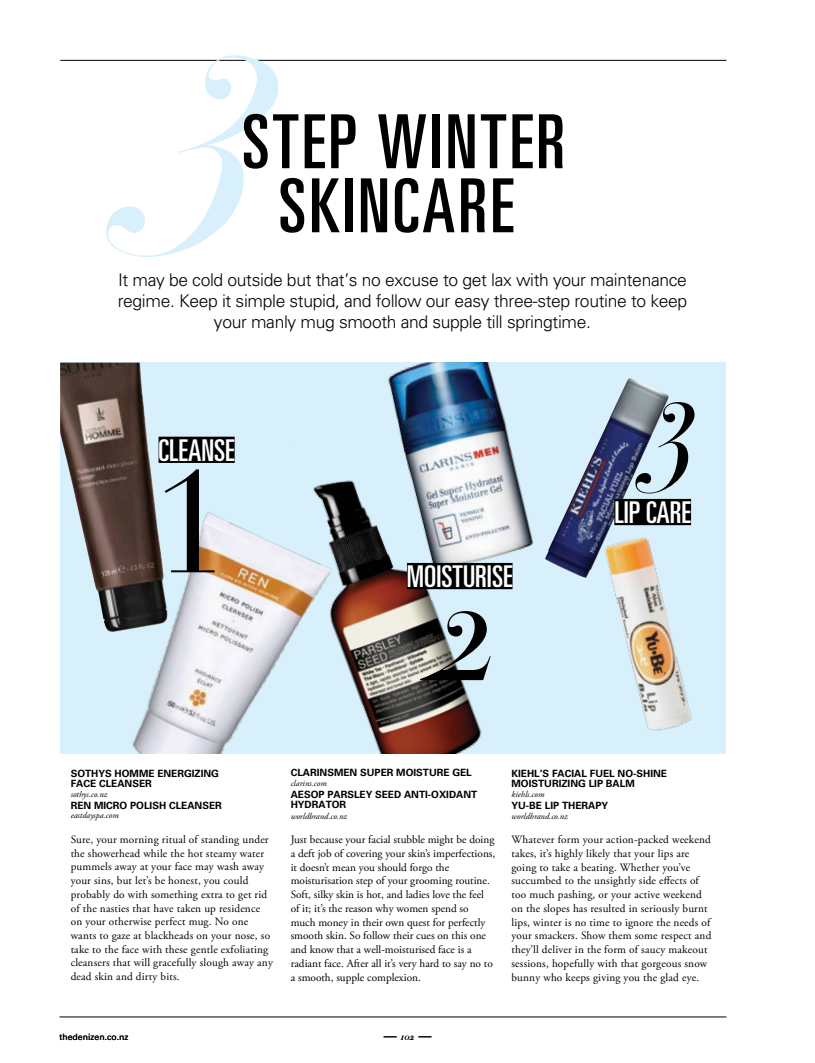
<style>
.page{position:relative;width:815px;height:1063px;background:#fff}
.page>*{position:absolute;margin:0;border:0;box-sizing:border-box;transform-origin:0 0}
.t1{font:italic 300 158.75px "HTF Didot L64";color:#000}
.t2{font:141.5px "Didot";color:#000}
.t3{font:italic 300 126.62px "HTF Didot L64";color:#000}
.t4{font:ultra-condensed 74.62px/64px "Univers";letter-spacing:.04em;color:#000;text-align:center}
.t5{font:ultra-condensed 30px "Univers";color:#fff}
.t6{font:300 17.5px/21.2px "Univers";letter-spacing:-.02em;color:#000;text-align:center}
.t7{font:11.25px/13.8px "Adobe Garamond Pro";letter-spacing:.015em;color:#000}
.t8{font:700 10px/10px "Univers";color:#000}
.t9{font:italic 300 10px "HTF Didot L06";color:#000}
.t10{font:italic 8.75px "Adobe Garamond Pro";color:#000}
.t11{font:8.75px "Univers";color:#000}
</style>
<div class="page">
<hr style="left:60px;top:60px;width:666px;height:1px;background:#000">
<hr style="left:60px;top:1017px;width:666px;height:1px;background:#000">
<div style="left:60px;top:363px;width:666px;height:391px;background:#d7f0fc"></div>
<img style="left:60px;top:363px;width:108px;height:121px">
<img style="left:582px;top:378px;width:87px;height:100px">
<img style="left:241px;top:362px;width:333px;height:392px">
<img style="left:373px;top:362px;width:171px;height:220px">
<img style="left:72px;top:484px;width:301px;height:270px">
<svg style="left:384px;top:1037px;width:13px;height:1px"></svg>
<svg style="left:418px;top:1037px;width:13px;height:1px"></svg>
<div style="left:159px;top:437px;width:76px;height:26px;background:#000"></div>
<div style="left:407px;top:563px;width:106px;height:26px;background:#000"></div>
<img style="left:532px;top:478px;width:160px;height:276px">
<svg style="left:102px;top:59px;width:182px;height:2px"></svg>
<h3 class="t4" style="left:242px;top:109px;width:325px">STEP WINTER<br>SKINCARE</h3>
<h3 class="t6" style="left:118px;top:269px;width:571px">It may be cold outside but that’s no excuse to get lax with your maintenance regime. Keep it simple stupid, and follow our easy three-step routine to keep your manly mug smooth and supple till springtime.</h3>
<h3 class="t5" style="left:159px;top:433px;width:78px">CLEANSE</h3>
<h2 class="t2" style="left:154px;top:438px;width:75px">1</h2>
<h3 class="t5" style="left:407px;top:560px;width:107px">MOISTURISE</h3>
<h1 class="t1" style="left:431px;top:528px;width:68px">2</h1>
<h3 class="t3" style="left:653px;top:336px;width:51px">3</h3>
<h3 class="t5" style="left:614px;top:496px;width:78px">LIP CARE</h3>
<p class="t8" style="left:71px;top:768px;width:150px">SOTHYS HOMME ENERGIZING<br>FACE CLEANSER</p>
<p class="t10" style="left:71px;top:788px;width:38px">sothys.co.nz</p>
<p class="t8" style="left:71px;top:801px;width:8px">REN</p>
<p class="t8" style="left:94px;top:801px;width:129px">MICRO POLISH CLEANSER</p>
<p class="t10" style="left:71px;top:810px;width:50px">eastdayspa.com</p>
<p class="t7" style="left:71px;top:833px;width:204px">Sure, your morning ritual of standing under the showerhead while the hot steamy water pummels away at your face may wash away your sins, but let’s be honest, you could probably do with something extra to get rid of the nasties that have taken up residence on your otherwise perfect mug. No one wants to gaze at blackheads on your nose, so take to the face with these gentle exfoliating cleansers that will gracefully slough away any dead skin and dirty bits.</p>
<p class="t8" style="left:291px;top:767px;width:183px">CLARINSMEN SUPER MOISTURE GEL</p>
<p class="t10" style="left:291px;top:778px;width:38px">clarins.com</p>
<p class="t8" style="left:291px;top:790px;width:44px">AESOP PARSLEY</p>
<p class="t8" style="left:375px;top:790px;width:8px">SEE</p>
<p class="t8" style="left:394px;top:790px;width:17px">D ANTI</p>
<p class="t8" style="left:428px;top:790px;width:37px">-OXIDANT</p>
<p class="t8" style="left:291px;top:800px;width:29px">HYDRATOR</p>
<p class="t10" style="left:291px;top:811px;width:58px">worldbrand.co.nz</p>
<p class="t7" style="left:291px;top:833px;width:206px">Just because your facial stubble might be doing a deft job of covering your skin’s imperfections, it doesn’t mean you should forgo the moisturisation step of your grooming routine.<br>Soft, silky skin is hot, and ladies love the feel of it; it’s the reason why women spend so much money in their own quest for perfectly smooth skin. So follow their cues on this one and know that a well-moisturised face is a radiant face. After all it’s very hard to say no to a smooth, supple complexion.</p>
<p class="t8" style="left:511px;top:768px;width:157px">KIEHL’S FACIAL FUEL NO-SHINE<br>MOISTURIZING LIP BALM</p>
<p class="t10" style="left:511px;top:789px;width:35px">kiehls.com</p>
<p class="t8" style="left:511px;top:801px;width:98px">YU-BE LIP THERAPY</p>
<p class="t10" style="left:511px;top:811px;width:58px">worldbrand.co.nz</p>
<p class="t7" style="left:511px;top:833px;width:201px">Whatever form your action-packed weekend takes, it’s highly likely that your lips are going to take a beating. Whether you’ve succumbed to the unsightly side effects of too much pashing, or your active weekend on the slopes has resulted in seriously burnt lips, winter is no time to ignore the needs of your smackers. Show them some respect and they’ll deliver in the form of saucy makeout sessions, hopefully with that gorgeous snow bunny who keeps giving you the glad eye.</p>
<p class="t11" style="left:60px;top:1032px;width:71px">thedenizen.co.nz</p>
<p class="t9" style="left:401px;top:1029px;width:15px">102</p>
</div>
